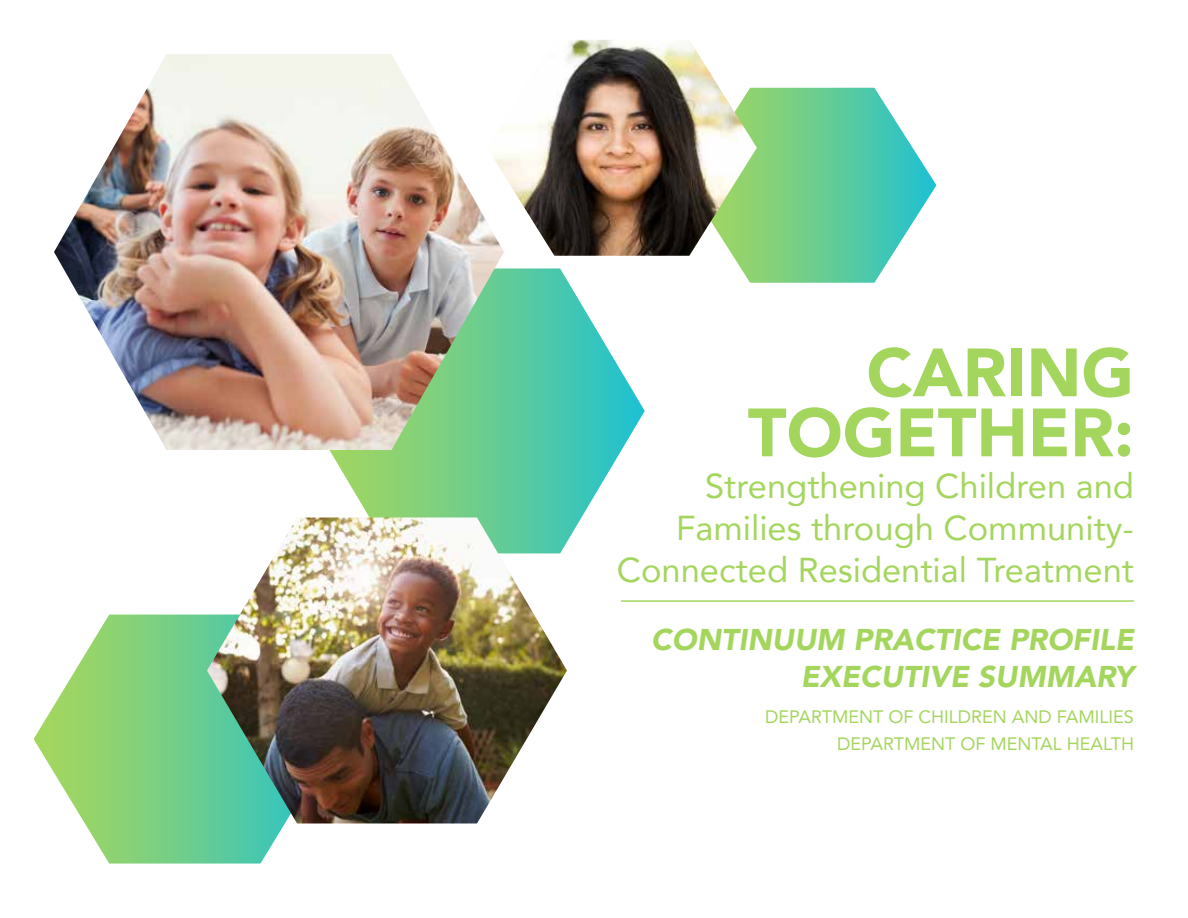
<style>
.page{position:relative;width:1188px;height:918px;background:#fff}
.page>*{position:absolute;margin:0;border:0;box-sizing:border-box;transform-origin:0 0}
.t1{font:900 67.5px/60px "Avenir";color:#a4d65e;text-align:right}
.t2{font:34.5px/42px "Avenir";color:#a4d65e;text-align:right}
.t3{font:italic 900 30px/37.5px "Avenir";color:#a4d65e;text-align:right}
.t4{font:18px/27px "Avenir";color:#a4d65e;text-align:right}
</style>
<div class="page">
<hr style="left:621px;top:600px;width:513px;height:2px;background:#a4d65e">
<svg style="left:304px;top:268px;width:341px;height:274px"></svg>
<svg style="left:33px;top:614px;width:306px;height:250px"></svg>
<img style="left:54px;top:54px;width:450px;height:396px">
<img style="left:207px;top:518px;width:360px;height:305px">
<svg style="left:733px;top:87px;width:204px;height:196px"></svg>
<img style="left:487px;top:40px;width:270px;height:216px">
<h1 class="t1" style="left:748px;top:341px;width:388px">CARING<br>TOGETHER:</h1>
<h1 class="t2" style="left:617px;top:464px;width:519px">Strengthening Children and<br>Families through Community-<br>Connected Residential Treatment</h1>
<h2 class="t3" style="left:651px;top:620px;width:484px">CONTINUUM PRACTICE PROFILE<br>EXECUTIVE SUMMARY</h2>
<p class="t4" style="left:765px;top:703px;width:370px">DEPARTMENT OF CHILDREN AND FAMILIES<br>DEPARTMENT OF MENTAL HEALTH</p>
</div>
